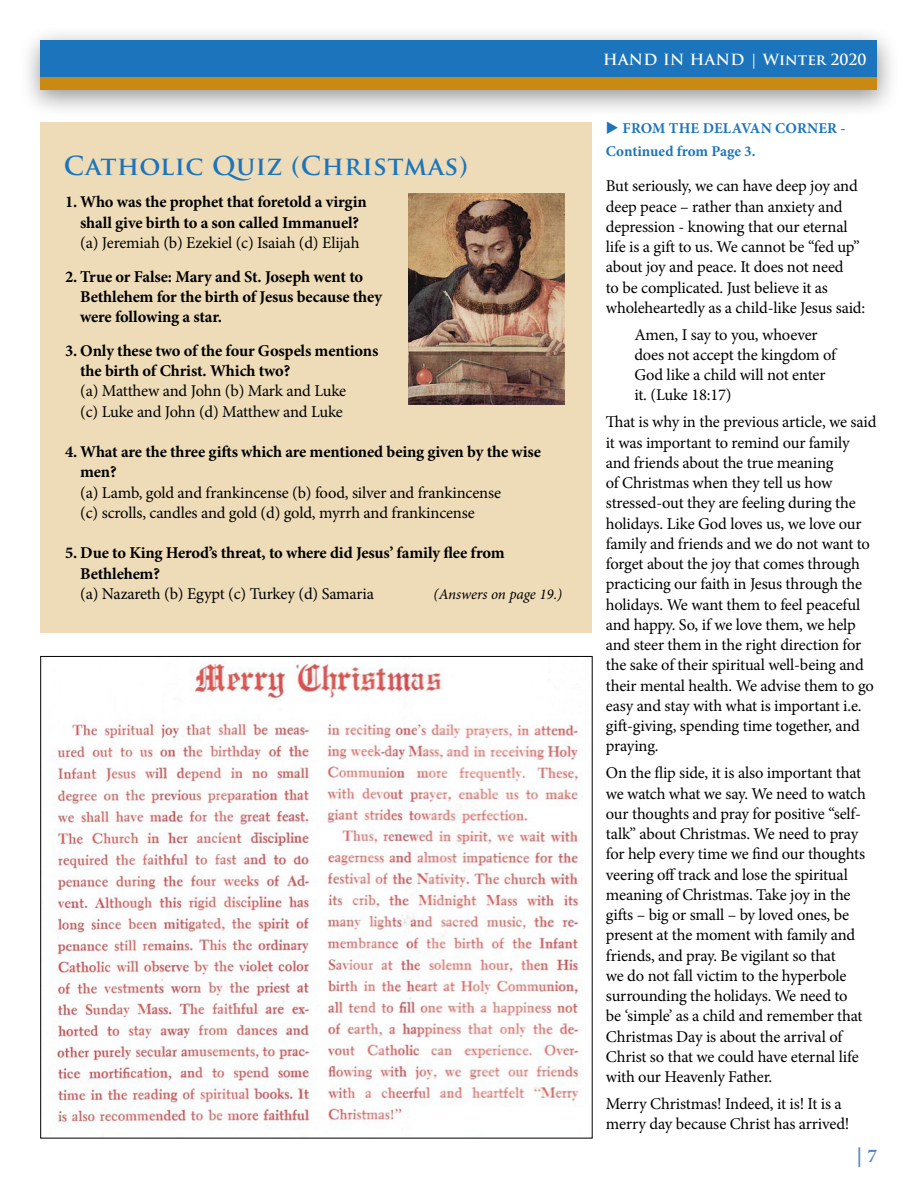
<style>
.page{position:relative;width:918px;height:1188px;background:#fff}
.page>*{position:absolute;margin:0;border:0;box-sizing:border-box;transform-origin:0 0}
.t1{font:700 25.5px "Trajan Pro";letter-spacing:.02em;color:#1c75bc}
.t2{font:700 19.5px "Minion Pro";color:#5688c7}
.t3{font:16.5px/20.2px "Minion Pro";letter-spacing:-.01em;color:#000}
.t4{font:700 16.5px/20.2px "Minion Pro";letter-spacing:-.01em;color:#000}
.t5{font:700 15px/22.5px "Minion Pro";color:#1c75bc}
.t6{font:700 15px "Trajan Pro";color:#fff}
.t7{font:italic 15px "Minion Pro";letter-spacing:-.005em;color:#000}
</style>
<div class="page">
<div style="left:19px;top:25px;width:881px;height:94px;background:#000;opacity:.42"></div>
<div style="left:40px;top:40px;width:838px;height:42px;background:#1c75bc"></div>
<div style="left:40px;top:78px;width:838px;height:12px;background:#c88a12"></div>
<div style="left:40px;top:122px;width:552px;height:511px;background:#eedcb8"></div>
<img style="left:408px;top:193px;width:157px;height:212px">
<img style="left:52px;top:659px;width:531px;height:471px">
<h1 class="t1" style="left:64px;top:150px;width:406px">Catholic Quiz (Christmas)</h1>
<p class="t4" style="left:65px;top:192px;width:303px;text-align:center">1. Who was the prophet that foretold a virgin shall give birth to a son called Immanuel?</p>
<p class="t3" style="left:80px;top:233px;width:281px">(a) Jeremiah (b) Ezekiel (c) Isaiah (d) Elijah</p>
<p class="t4" style="left:80px;top:266px;width:303px;text-indent:-15px">2. True or False: Mary and St. Joseph went to<br>Bethlehem for the birth of Jesus because they were following a star.</p>
<p class="t4" style="left:80px;top:340px;width:300px;text-indent:-15px">3. Only these two of the four Gospels mentions the birth of Christ. Which two?</p>
<p class="t3" style="left:80px;top:381px;width:268px">(a) Matthew and John (b) Mark and Luke (c) Luke and John (d) Matthew and Luke</p>
<p class="t4" style="left:80px;top:441px;width:462px;text-indent:-15px">4. What are the three gifts which are mentioned being given by the wise men?</p>
<p class="t3" style="left:80px;top:482px;width:422px">(a) Lamb, gold and frankincense (b) food, silver and frankincense (c) scrolls, candles and gold (d) gold, myrrh and frankincense</p>
<p class="t4" style="left:80px;top:543px;width:426px;text-indent:-15px">5. Due to King Herod’s threat, to where did Jesus’ family flee from<br>Bethlehem?</p>
<p class="t3" style="left:80px;top:584px;width:295px">(a) Nazareth (b) Egypt (c) Turkey (d) Samaria</p>
<p class="t7" style="left:434px;top:584px;width:130px">(Answers on page 19.)</p>
<p class="t6" style="left:603px;top:50px;width:265px">HAND IN HAND | Winter 2020</p>
<p class="t5" style="left:606px;top:117px;width:241px">◆ FROM THE DELAVAN CORNER -<br>Continued from Page 3.</p>
<p class="t3" style="left:606px;top:176px;width:261px">But seriously, we can have deep joy and deep peace – rather than anxiety and depression - knowing that our eternal life is a gift to us. We cannot be “fed up” about joy and peace. It does not need<br>to be complicated. Just believe it as wholeheartedly as a child-like Jesus said:</p>
<p class="t3" style="left:634px;top:324px;width:203px">Amen, I say to you, whoever does not accept the kingdom of<br>God like a child will not enter it. (Luke 18:17)</p>
<p class="t3" style="left:606px;top:412px;width:272px">That is why in the previous article, we said it was important to remind our family and friends about the true meaning<br>of Christmas when they tell us how stressed-out they are feeling during the holidays. Like God loves us, we love our family and friends and we do not want to forget about the joy that comes through practicing our faith in Jesus through the holidays. We want them to feel peaceful and happy. So, if we love them, we help and steer them in the right direction for the sake of their spiritual well-being and their mental health. We advise them to go easy and stay with what is important i.e. gift-giving, spending time together, and praying.</p>
<p class="t3" style="left:606px;top:763px;width:261px">On the flip side, it is also important that we watch what we say. We need to watch our thoughts and pray for positive “self&shy;talk” about Christmas. We need to pray for help every time we find our thoughts veering off track and lose the spiritual meaning of Christmas. Take joy in the gifts – big or small – by loved ones, be present at the moment with family and friends, and pray. Be vigilant so that<br>we do not fall victim to the hyperbole surrounding the holidays. We need to be ‘simple’ as a child and remember that Christmas Day is about the arrival of Christ so that we could have eternal life with our Heavenly Father.</p>
<p class="t3" style="left:606px;top:1094px;width:245px">Merry Christmas! Indeed, it is! It is a merry day because Christ has arrived!</p>
<p class="t2" style="left:857px;top:1142px;width:22px">| 7</p>
</div>
